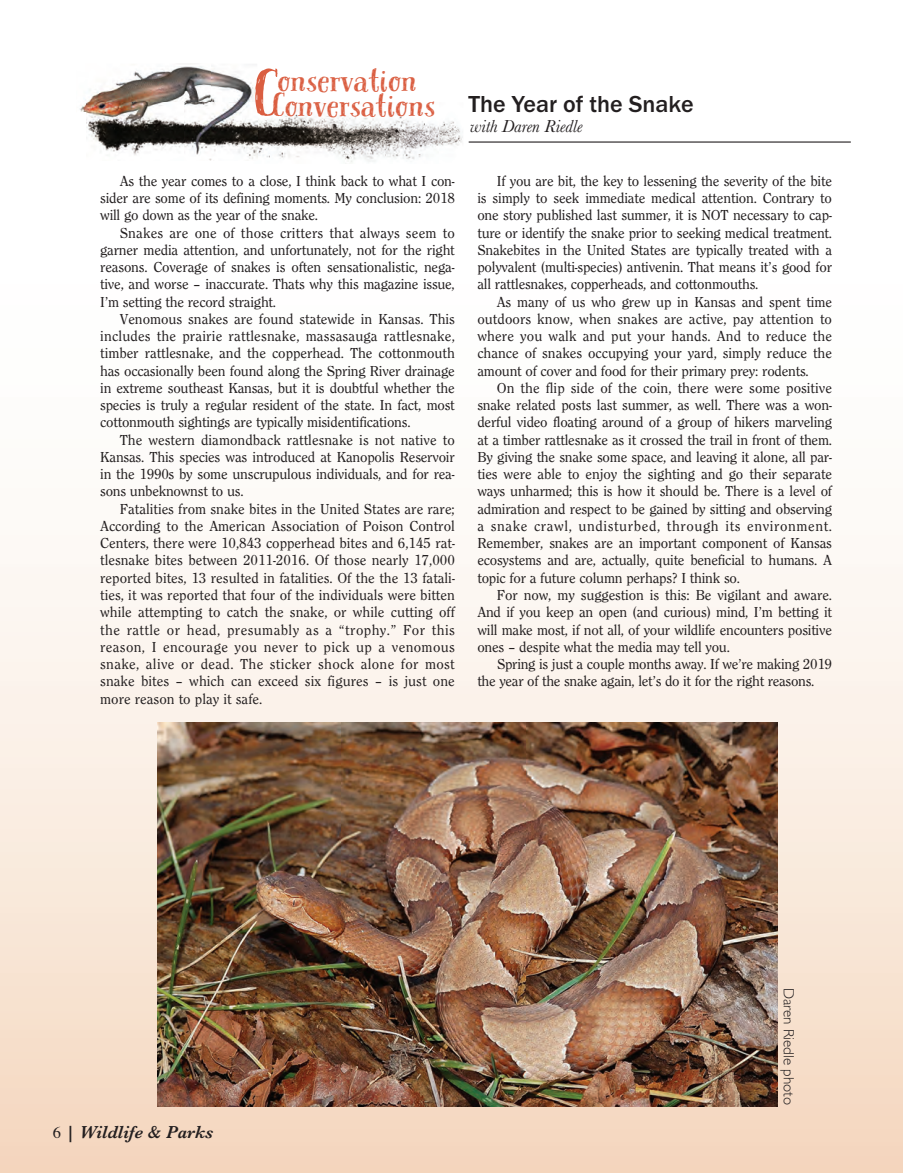
<style>
.page{position:relative;width:903px;height:1173px;background:#fff}
.page>*{position:absolute;margin:0;border:0;box-sizing:border-box;transform-origin:0 0}
.t1{font:29.55px "Pacific Northwest Rough Letters";color:#da5e41;scale:1.3 1}
.t2{font:500 24px "Franklin Gothic";color:#231f20}
.t3{font:italic 600 18px "Baskerville";color:#231f20}
.t4{font:italic 18px "Baskerville";color:#231f20}
.t5{font:15px "Clearface Regular DTC";letter-spacing:-.015em;color:#231f20}
.t6{font:15px "Clearface Regular DTC";letter-spacing:.01em;color:#231f20}
.t7{font:15px "Clearface Regular DTC";letter-spacing:.005em;color:#231f20}
.t8{font:15px "Clearface Regular DTC";letter-spacing:.025em;color:#231f20}
.t9{font:15px "Clearface Regular DTC";letter-spacing:.04em;color:#231f20}
.t10{font:15px "Clearface Regular DTC";letter-spacing:.02em;color:#231f20}
.t11{font:300 15px "Gill Sans";color:#231f20}
.s1{font-size:59.25px}
.s2{font-family:"Pacific Northwest Rough Letters";font-weight:400;font-size:29.55px;color:#da5e41}
.s3{font-family:"Times";font-weight:400;font-style:normal;font-size:16.5px}
</style>
<div class="page">
<img style="left:0;top:564px;width:902px;height:608px">
<img style="left:157px;top:722px;width:620px;height:384px">
<img style="left:257px;top:114px;width:206px;height:48px">
<img style="left:80px;top:66px;width:132px;height:46px">
<img style="left:212px;top:70px;width:45px;height:32px">
<img style="left:87px;top:102px;width:170px;height:59px">
<hr style="left:468px;top:141px;width:382px;height:2px;background:#231f20">
<p class="t1" style="left:255px;top:69px;width:126px"><span class="s1">C</span>onservation</p>
<p class="t2" style="left:273px;top:95px;width:421px"><span class="s2">Conversations</span> The Year of the Snake</p>
<p class="t4" style="left:470px;top:115px;width:114px">with Daren Riedle</p>
<p class="t5" style="left:120px;top:175px;width:336px">As the year comes to a close, I think back to what I con-</p>
<p class="t5" style="left:100px;top:192px;width:356px">sider are some of its defining moments. My conclusion: 2018</p>
<p class="t5" style="left:100px;top:209px;width:219px">will go down as the year of the snake.</p>
<p class="t6" style="left:120px;top:227px;width:336px">Snakes are one of those critters that always seem to</p>
<p class="t5" style="left:100px;top:244px;width:356px">garner media attention, and unfortunately, not for the right</p>
<p class="t5" style="left:100px;top:261px;width:356px">reasons. Coverage of snakes is often sensationalistic, nega-</p>
<p class="t5" style="left:100px;top:278px;width:356px">tive, and worse – inaccurate. Thats why this magazine issue,</p>
<p class="t5" style="left:100px;top:296px;width:177px">I’m setting the record straight.</p>
<p class="t5" style="left:120px;top:313px;width:336px">Venomous snakes are found statewide in Kansas. This</p>
<p class="t6" style="left:100px;top:330px;width:356px">includes the prairie rattlesnake, massasauga rattlesnake,</p>
<p class="t5" style="left:100px;top:347px;width:356px">timber rattlesnake, and the copperhead. The cottonmouth</p>
<p class="t5" style="left:100px;top:365px;width:356px">has occasionally been found along the Spring River drainage</p>
<p class="t5" style="left:100px;top:382px;width:356px">in extreme southeast Kansas, but it is doubtful whether the</p>
<p class="t5" style="left:100px;top:399px;width:356px">species is truly a regular resident of the state. In fact, most</p>
<p class="t5" style="left:100px;top:416px;width:312px">cottonmouth sightings are typically misidentifications.</p>
<p class="t5" style="left:120px;top:434px;width:336px">The western diamondback rattlesnake is not native to</p>
<p class="t5" style="left:100px;top:451px;width:356px">Kansas. This species was introduced at Kanopolis Reservoir</p>
<p class="t5" style="left:100px;top:468px;width:356px">in the 1990s by some unscrupulous individuals, and for rea-</p>
<p class="t5" style="left:100px;top:485px;width:145px">sons unbeknownst to us.</p>
<p class="t5" style="left:120px;top:503px;width:336px">Fatalities from snake bites in the United States are rare;</p>
<p class="t5" style="left:100px;top:520px;width:356px">According to the American Association of Poison Control</p>
<p class="t5" style="left:100px;top:537px;width:356px">Centers, there were 10,843 copperhead bites and 6,145 rat-</p>
<p class="t5" style="left:100px;top:554px;width:356px">tlesnake bites between 2011-2016. Of those nearly 17,000</p>
<p class="t5" style="left:100px;top:572px;width:356px">reported bites, 13 resulted in fatalities. Of the the 13 fatali-</p>
<p class="t5" style="left:100px;top:589px;width:356px">ties, it was reported that four of the individuals were bitten</p>
<p class="t5" style="left:100px;top:606px;width:356px">while attempting to catch the snake, or while cutting off</p>
<p class="t8" style="left:100px;top:623px;width:356px">the rattle or head, presumably as a “trophy.” For this</p>
<p class="t8" style="left:100px;top:641px;width:356px">reason, I encourage you never to pick up a venomous</p>
<p class="t10" style="left:100px;top:658px;width:356px">snake, alive or dead. The sticker shock alone for most</p>
<p class="t7" style="left:100px;top:675px;width:356px">snake bites – which can exceed six figures – is just one</p>
<p class="t5" style="left:100px;top:692px;width:163px">more reason to play it safe.</p>
<p class="t5" style="left:496px;top:175px;width:336px">If you are bit, the key to lessening the severity of the bite</p>
<p class="t5" style="left:477px;top:192px;width:356px">is simply to seek immediate medical attention. Contrary to</p>
<p class="t5" style="left:477px;top:209px;width:356px">one story published last summer, it is NOT necessary to cap-</p>
<p class="t5" style="left:477px;top:227px;width:356px">ture or identify the snake prior to seeking medical treatment.</p>
<p class="t5" style="left:477px;top:244px;width:356px">Snakebites in the United States are typically treated with a</p>
<p class="t5" style="left:477px;top:261px;width:356px">polyvalent (multi-species) antivenin. That means it’s good for</p>
<p class="t5" style="left:477px;top:278px;width:282px">all rattlesnakes, copperheads, and cottonmouths.</p>
<p class="t5" style="left:497px;top:296px;width:336px">As many of us who grew up in Kansas and spent time</p>
<p class="t7" style="left:477px;top:313px;width:356px">outdoors know, when snakes are active, pay attention to</p>
<p class="t6" style="left:477px;top:330px;width:356px">where you walk and put your hands. And to reduce the</p>
<p class="t5" style="left:477px;top:347px;width:356px">chance of snakes occupying your yard, simply reduce the</p>
<p class="t5" style="left:477px;top:365px;width:333px">amount of cover and food for their primary prey: rodents.</p>
<p class="t5" style="left:497px;top:382px;width:336px">On the flip side of the coin, there were some positive</p>
<p class="t5" style="left:477px;top:399px;width:356px">snake related posts last summer, as well. There was a won-</p>
<p class="t5" style="left:477px;top:416px;width:356px">derful video floating around of a group of hikers marveling</p>
<p class="t5" style="left:477px;top:434px;width:356px">at a timber rattlesnake as it crossed the trail in front of them.</p>
<p class="t5" style="left:477px;top:451px;width:356px">By giving the snake some space, and leaving it alone, all par-</p>
<p class="t5" style="left:477px;top:468px;width:356px">ties were able to enjoy the sighting and go their separate</p>
<p class="t5" style="left:477px;top:485px;width:356px">ways unharmed; this is how it should be. There is a level of</p>
<p class="t5" style="left:477px;top:503px;width:356px">admiration and respect to be gained by sitting and observing</p>
<p class="t9" style="left:477px;top:520px;width:356px">a snake crawl, undisturbed, through its environment.</p>
<p class="t5" style="left:477px;top:537px;width:356px">Remember, snakes are an important component of Kansas</p>
<p class="t5" style="left:477px;top:554px;width:356px">ecosystems and are, actually, quite beneficial to humans. A</p>
<p class="t5" style="left:477px;top:572px;width:264px">topic for a future column perhaps? I think so.</p>
<p class="t5" style="left:497px;top:589px;width:336px">For now, my suggestion is this: Be vigilant and aware.</p>
<p class="t5" style="left:477px;top:606px;width:356px">And if you keep an open (and curious) mind, I’m betting it</p>
<p class="t5" style="left:477px;top:623px;width:356px">will make most, if not all, of your wildlife encounters positive</p>
<p class="t5" style="left:477px;top:641px;width:254px">ones – despite what the media may tell you.</p>
<p class="t5" style="left:497px;top:658px;width:336px">Spring is just a couple months away. If we’re making 2019</p>
<p class="t5" style="left:477px;top:675px;width:338px">the year of the snake again, let’s do it for the right reasons.</p>
<p class="t3" style="left:53px;top:1121px;width:162px"><span class="s3">6</span> | Wildlife &amp; Parks</p>
<p class="t11" style="left:794px;top:987px;width:119px;rotate:90deg">Daren Riedle photo</p>
</div>
